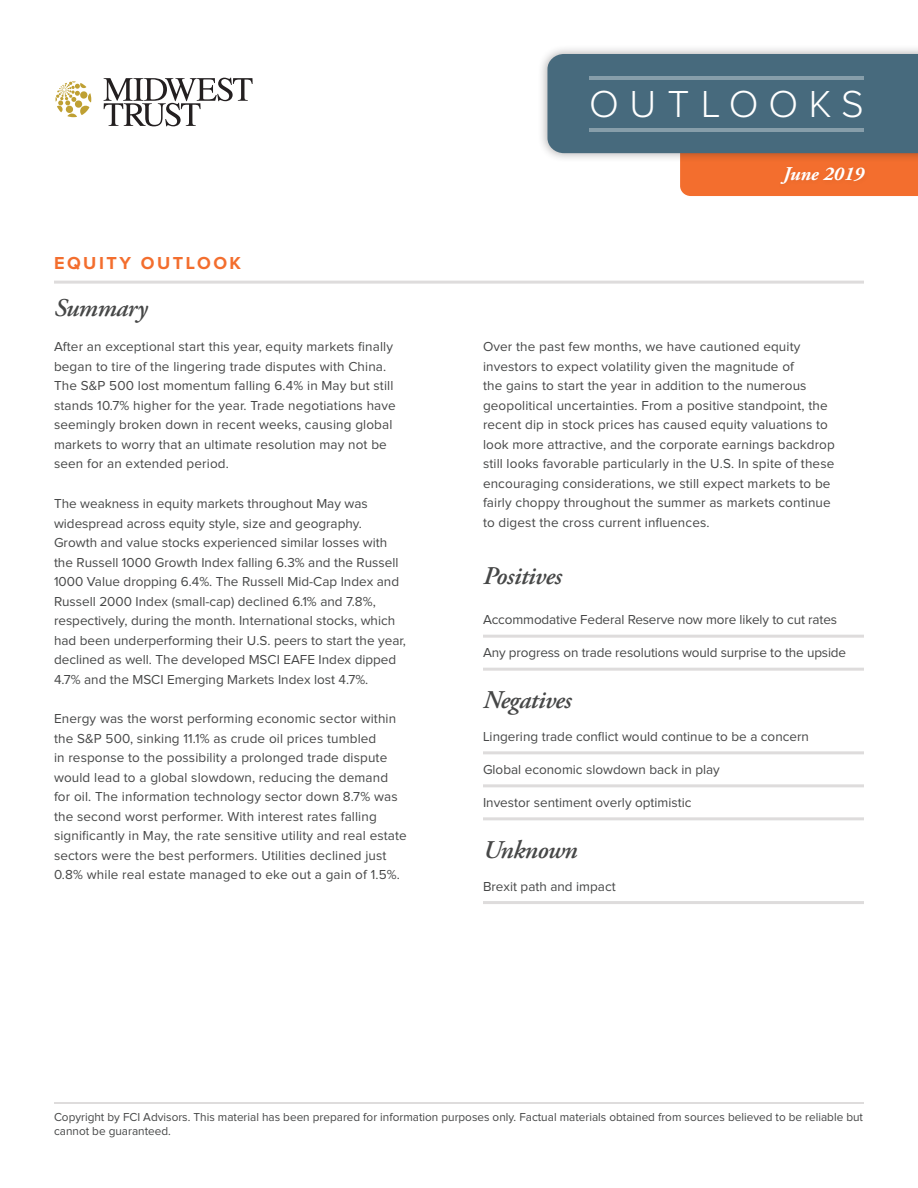
<style>
.page{position:relative;width:918px;height:1188px;background:#fff}
.page>*{position:absolute;margin:0;border:0;box-sizing:border-box;transform-origin:0 0}
.t1{font:300 39px "Proxima Nova";letter-spacing:.27em;color:#fff}
.bullets-square{font:italic 600 25.5px "Adobe Garamond Pro";letter-spacing:-.02em;color:#464747}
.palatino-main{font:italic 600 25.5px "Adobe Garamond Pro";letter-spacing:-.02em;color:#464747}
.t2{font:italic 700 19.5px "Adobe Garamond Pro";color:#fff}
.t3{font:700 18px "Proxima Nova";letter-spacing:.14em;color:#f36e2e}
.palatino-main-2{font:13.5px/19.5px "Proxima Nova";letter-spacing:.01em;color:#464747}
.bullets-square-2{font:13.5px "Proxima Nova";color:#464747}
.t4{font:12px/14.4px "Proxima Nova";color:#464747}
</style>
<div class="page">
<div style="left:538px;top:44px;width:380px;height:119px;background:#231f20;opacity:.38"></div>
<svg style="left:547px;top:54px;width:371px;height:142px;background:#777c7f"></svg>
<hr style="left:590px;top:76px;width:274px;height:4px;background:#879eaa">
<hr style="left:590px;top:128px;width:274px;height:4px;background:#879eaa">
<div style="left:776px;top:163px;width:94px;height:27px;background:#f16d2d"></div>
<hr style="left:483px;top:635px;width:381px;height:3px;background:#dedcdc">
<hr style="left:483px;top:668px;width:381px;height:3px;background:#dedcdc">
<hr style="left:483px;top:751px;width:381px;height:3px;background:#dedcdc">
<hr style="left:483px;top:784px;width:381px;height:3px;background:#dedcdc">
<hr style="left:483px;top:817px;width:381px;height:3px;background:#dedcdc">
<hr style="left:483px;top:901px;width:381px;height:3px;background:#dedcdc">
<hr style="left:54px;top:281px;width:810px;height:3px;background:#dedcdc">
<hr style="left:54px;top:1102px;width:810px;height:2px;background:#dedcdc">
<svg style="left:55px;top:81px;width:36px;height:36px"></svg>
<svg style="left:104px;top:78px;width:149px;height:48px"></svg>
<h1 class="t1" style="left:589px;top:86px;width:276px">OUTLOOKS</h1>
<p class="t3" style="left:54px;top:254px;width:189px">EQUITY OUTLOOK</p>
<p class="bullets-square" style="left:54px;top:293px;width:95px">Summary</p>
<p class="palatino-main-2" style="left:54px;top:338px;width:343px">After an exceptional start this year, equity markets finally began to tire of the lingering trade disputes with China.<br>The S&amp;P 500 lost momentum falling 6.4% in May but still stands 10.7% higher for the year. Trade negotiations have seemingly broken down in recent weeks, causing global markets to worry that an ultimate resolution may not be seen for an extended period.</p>
<p class="palatino-main-2" style="left:54px;top:495px;width:353px">The weakness in equity markets throughout May was widespread across equity style, size and geography.<br>Growth and value stocks experienced similar losses with the Russell 1000 Growth Index falling 6.3% and the Russell 1000 Value dropping 6.4%. The Russell Mid-Cap Index and Russell 2000 Index (small-cap) declined 6.1% and 7.8%, respectively, during the month. International stocks, which had been underperforming their U.S. peers to start the year, declined as well. The developed MSCI EAFE Index dipped 4.7% and the MSCI Emerging Markets Index lost 4.7%.</p>
<p class="palatino-main-2" style="left:54px;top:710px;width:354px">Energy was the worst performing economic sector within the S&amp;P 500, sinking 11.1% as crude oil prices tumbled<br>in response to the possibility a prolonged trade dispute would lead to a global slowdown, reducing the demand for oil. The information technology sector down 8.7% was the second worst performer. With interest rates falling significantly in May, the rate sensitive utility and real estate sectors were the best performers. Utilities declined just 0.8% while real estate managed to eke out a gain of 1.5%.</p>
<h3 class="t2" style="left:783px;top:162px;width:82px">June 2019</h3>
<p class="palatino-main-2" style="left:483px;top:338px;width:353px">Over the past few months, we have cautioned equity investors to expect volatility given the magnitude of<br>the gains to start the year in addition to the numerous geopolitical uncertainties. From a positive standpoint, the recent dip in stock prices has caused equity valuations to look more attractive, and the corporate earnings backdrop still looks favorable particularly in the U.S. In spite of these encouraging considerations, we still expect markets to be fairly choppy throughout the summer as markets continue to digest the cross current influences.</p>
<p class="palatino-main" style="left:483px;top:562px;width:80px">Positives</p>
<p class="bullets-square-2" style="left:483px;top:613px;width:356px">Accommodative Federal Reserve now more likely to cut rates</p>
<p class="bullets-square-2" style="left:483px;top:646px;width:365px">Any progress on trade resolutions would surprise to the upside</p>
<p class="bullets-square" style="left:483px;top:685px;width:90px">Negatives</p>
<p class="bullets-square-2" style="left:483px;top:730px;width:328px">Lingering trade conflict would continue to be a concern</p>
<p class="bullets-square-2" style="left:483px;top:763px;width:238px">Global economic slowdown back in play</p>
<p class="bullets-square-2" style="left:483px;top:796px;width:210px">Investor sentiment overly optimistic</p>
<p class="bullets-square" style="left:483px;top:835px;width:96px">Unknown</p>
<p class="bullets-square-2" style="left:483px;top:880px;width:134px">Brexit path and impact</p>
<p class="t4" style="left:54px;top:1110px;width:811px">Copyright by FCI Advisors. This material has been prepared for information purposes only. Factual materials obtained from sources believed to be reliable but cannot be guaranteed.</p>
</div>
